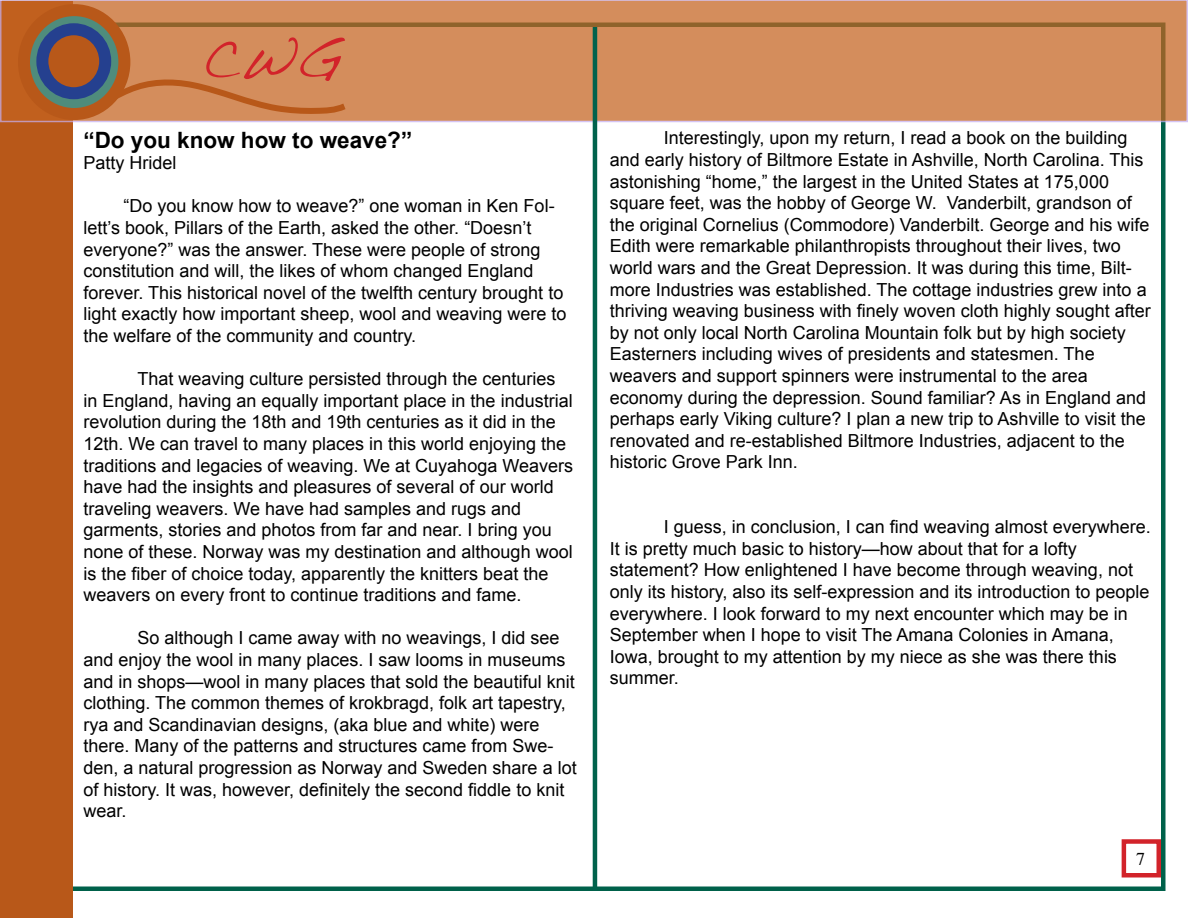
<style>
.page{position:relative;width:1188px;height:918px;background:#fff}
.page>*{position:absolute;margin:0;border:0;box-sizing:border-box;transform-origin:0 0}
.t1{font:54px "Handwriting Dakota";color:#d2232a}
.t2{font:700 22.5px "Arial";color:#000}
.t3{font:18px/21.6px "Arial";color:#000}
.t4{font:18px "Times";color:#000}
</style>
<div class="page">
<div style="left:0;top:2px;width:73px;height:916px;background:#b85819"></div>
<svg style="left:0;top:0;width:1188px;height:122px;background:#d08a5a"></svg>
<svg style="left:102px;top:74px;width:250px;height:43px;background:#cf8552"></svg>
<svg style="left:24px;top:10px;width:100px;height:104px;fill:#4f8c7c"></svg>
<div style="left:18px;top:4px;width:112px;height:116px;border:12px solid #b85819;border-radius:50%"></div>
<hr style="left:593px;top:27px;width:4px;height:864px;background:#00624c">
<svg style="left:42px;top:29px;width:63px;height:64px;fill:#b85819"></svg>
<div style="left:36px;top:23px;width:75px;height:76px;border:12px solid #25408f;border-radius:50%"></div>
<div style="left:1122px;top:839px;width:39px;height:39px;border:4px solid #d2232a"></div>
<h1 class="t1" style="left:202px;top:27px;width:140px">CWG</h1>
<p class="t2" style="left:83px;top:127px;width:330px">“Do you know how to weave?”</p>
<p class="t3" style="left:83px;top:152px;width:95px">Patty Hridel</p>
<p class="t3" style="left:83px;top:195px;width:485px;text-indent:40px">“Do you know how to weave?” one woman in Ken Fol&shy;lett’s book, Pillars of the Earth, asked the other. “Doesn’t everyone?” was the answer. These were people of strong constitution and will, the likes of whom changed England forever. This historical novel of the twelfth century brought to light exactly how important sheep, wool and weaving were to the welfare of the community and country.</p>
<p class="t3" style="left:83px;top:368px;width:491px;text-indent:54px">That weaving culture persisted through the centuries in England, having an equally important place in the industrial revolution during the 18th and 19th centuries as it did in the 12th. We can travel to many places in this world enjoying the traditions and legacies of weaving. We at Cuyahoga Weavers have had the insights and pleasures of several of our world traveling weavers. We have had samples and rugs and garments, stories and photos from far and near. I bring you none of these. Norway was my destination and although wool is the fiber of choice today, apparently the knitters beat the weavers on every front to continue traditions and fame.</p>
<p class="t3" style="left:83px;top:627px;width:495px;text-indent:54px">So although I came away with no weavings, I did see and enjoy the wool in many places. I saw looms in museums and in shops—wool in many places that sold the beautiful knit clothing. The common themes of krokbragd, folk art tapestry, rya and Scandinavian designs, (aka blue and white) were there. Many of the patterns and structures came from Swe&shy;den, a natural progression as Norway and Sweden share a lot of history. It was, however, definitely the second fiddle to knit wear.</p>
<p class="t3" style="left:610px;top:127px;width:543px;text-indent:54px">Interestingly, upon my return, I read a book on the building and early history of Biltmore Estate in Ashville, North Carolina. This astonishing “home,” the largest in the United States at 175,000 square feet, was the hobby of George W. Vanderbilt, grandson of the original Cornelius (Commodore) Vanderbilt. George and his wife Edith were remarkable philanthropists throughout their lives, two world wars and the Great Depression. It was during this time, Bilt&shy;more Industries was established. The cottage industries grew into a thriving weaving business with finely woven cloth highly sought after by not only local North Carolina Mountain folk but by high society Easterners including wives of presidents and statesmen. The weavers and support spinners were instrumental to the area economy during the depression. Sound familiar? As in England and perhaps early Viking culture? I plan a new trip to Ashville to visit the renovated and re-established Biltmore Industries, adjacent to the historic Grove Park Inn.</p>
<p class="t3" style="left:610px;top:516px;width:543px;text-indent:54px">I guess, in conclusion, I can find weaving almost everywhere.<br>It is pretty much basic to history—how about that for a lofty statement? How enlightened I have become through weaving, not only its history, also its self-expression and its introduction to people everywhere. I look forward to my next encounter which may be in September when I hope to visit The Amana Colonies in Amana, Iowa, brought to my attention by my niece as she was there this summer.</p>
<p class="t4" style="left:1136px;top:842px;width:10px">7</p>
</div>
